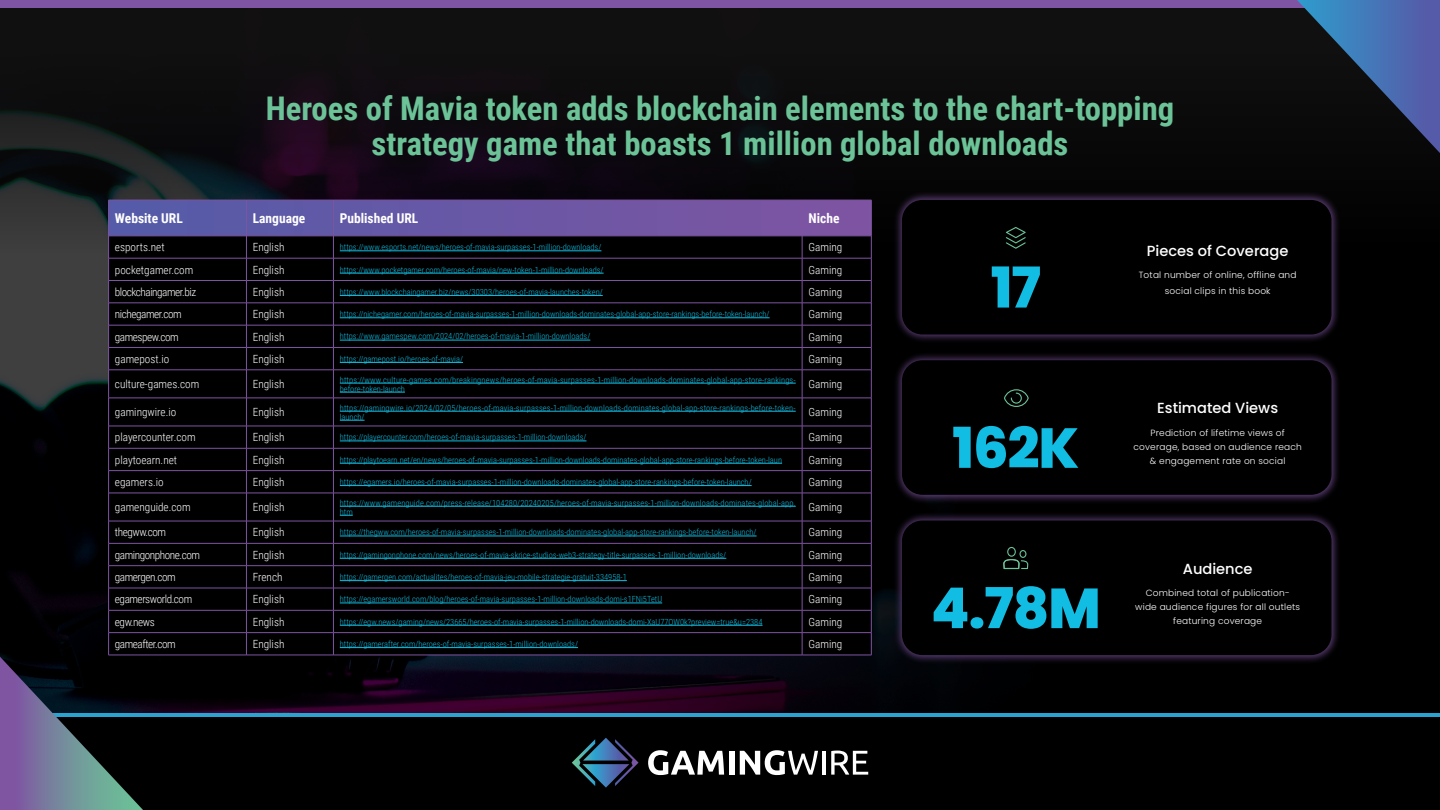
<style>
.page{position:relative;width:1440px;height:810px;background:#fff}
.page>*{position:absolute;margin:0;border:0;box-sizing:border-box;transform-origin:0 0}
.t1{font:800 56.25px "Poppins";letter-spacing:-.02em;color:#12bde3}
.t2{font:700 32.62px/35.1px "Roboto Condensed";color:#6bc397;text-align:center}
.t3{font:500 14.62px "Poppins";color:#fff}
.t4{font:700 13.5px "Roboto Condensed";color:#fff}
.t5{font:300 11.25px "Roboto Condensed";color:#fff}
.t6{font:300 11.25px "Roboto Condensed";letter-spacing:-.04em;color:#fff}
.t7{font:300 9px/13.8px "Poppins";letter-spacing:.02em;color:#fff;text-align:center}
.t8{font:300 8.4px "Roboto Condensed";color:#12bde2}
.t9{font:300 8.4px "Roboto Condensed";letter-spacing:.02em;color:#12bde2}
</style>
<div class="page">
<div style="left:0;top:0;width:1440px;height:713px;background:#000"></div>
<div style="left:0;top:0;width:1440px;height:260px;background:#121111"></div>
<div style="left:0;top:0;width:1440px;height:7px;background:#7f54a2"></div>
<div style="left:0;top:713px;width:1440px;height:8px;background:#2aa3d1"></div>
<div style="left:0;top:717px;width:1440px;height:93px;background:#000"></div>
<svg style="left:1297px;top:0;width:143px;height:153px"></svg>
<svg style="left:0;top:200px;width:872px;height:610px"></svg>
<hr style="left:340px;top:536px;width:417px;height:1px;background:#12bde2">
<hr style="left:340px;top:558px;width:386px;height:1px;background:#12bde2">
<hr style="left:340px;top:580px;width:287px;height:1px;background:#12bde2">
<hr style="left:340px;top:603px;width:322px;height:1px;background:#12bde2">
<hr style="left:340px;top:625px;width:423px;height:1px;background:#12bde2">
<hr style="left:340px;top:647px;width:238px;height:1px;background:#12bde2">
<div style="left:893px;top:191px;width:448px;height:152px;background:#7f54a2;opacity:.75"></div>
<div style="left:902px;top:200px;width:430px;height:135px;background:#000;border-radius:21px"></div>
<svg style="left:1006px;top:227px;width:20px;height:22px"></svg>
<div style="left:893px;top:351px;width:448px;height:153px;background:#7f54a2;opacity:.75"></div>
<div style="left:902px;top:360px;width:430px;height:135px;background:#000;border-radius:21px"></div>
<svg style="left:1004px;top:389px;width:25px;height:18px"></svg>
<div style="left:893px;top:511px;width:448px;height:153px;background:#7f54a2;opacity:.75"></div>
<div style="left:902px;top:520px;width:430px;height:135px;background:#000;border-radius:21px"></div>
<svg style="left:1003px;top:547px;width:25px;height:22px"></svg>
<h2 class="t2" style="left:266px;top:90px;width:910px">Heroes of Mavia token adds blockchain elements to the chart-topping strategy game that boasts 1 million global downloads</h2>
<h3 class="t4" style="left:115px;top:209px;width:69px">Website URL</h3>
<h3 class="t4" style="left:253px;top:209px;width:54px">Language</h3>
<h3 class="t4" style="left:340px;top:209px;width:80px">Published URL</h3>
<h3 class="t4" style="left:809px;top:209px;width:32px">Niche</h3>
<h3 class="t5" style="left:115px;top:239px;width:51px">esports.net</h3>
<h3 class="t5" style="left:253px;top:239px;width:33px">English</h3>
<p class="t8" style="left:340px;top:241px;width:263px">https://www.esports.net/news/heroes-of-mavia-surpasses-1-million-downloads/</p>
<h3 class="t5" style="left:115px;top:262px;width:80px">pocketgamer.com</h3>
<h3 class="t5" style="left:253px;top:262px;width:33px">English</h3>
<p class="t8" style="left:340px;top:264px;width:265px">https://www.pocketgamer.com/heroes-of-mavia/new-token-1-million-downloads/</p>
<h3 class="t6" style="left:115px;top:284px;width:83px">blockchaingamer.biz</h3>
<h3 class="t5" style="left:253px;top:284px;width:33px">English</h3>
<p class="t8" style="left:340px;top:286px;width:264px">https://www.blockchaingamer.biz/news/30303/heroes-of-mavia-launches-token/</p>
<h3 class="t5" style="left:809px;top:239px;width:35px">Gaming</h3>
<h3 class="t5" style="left:809px;top:262px;width:35px">Gaming</h3>
<h3 class="t5" style="left:809px;top:284px;width:35px">Gaming</h3>
<h1 class="t1" style="left:991px;top:255px;width:52px">17</h1>
<h3 class="t3" style="left:1147px;top:242px;width:143px">Pieces of Coverage</h3>
<p class="t7" style="left:1139px;top:267px;width:159px;line-height:16px">Total number of online, offline and social clips in this book</p>
<h3 class="t6" style="left:115px;top:306px;width:68px">nichegamer.com</h3>
<h3 class="t5" style="left:253px;top:306px;width:33px">English</h3>
<p class="t8" style="left:340px;top:308px;width:431px">https://nichegamer.com/heroes-of-mavia-surpasses-1-million-downloads-dominates-global-app-store-rankings-before-token-launch/</p>
<h3 class="t5" style="left:809px;top:306px;width:35px">Gaming</h3>
<h3 class="t6" style="left:115px;top:329px;width:65px">gamespew.com</h3>
<h3 class="t5" style="left:253px;top:329px;width:33px">English</h3>
<p class="t8" style="left:340px;top:331px;width:252px">https://www.gamespew.com/2024/02/heroes-of-mavia-1-million-downloads/</p>
<h3 class="t5" style="left:809px;top:329px;width:35px">Gaming</h3>
<h3 class="t5" style="left:115px;top:351px;width:56px">gamepost i o.</h3>
<h3 class="t5" style="left:253px;top:351px;width:33px">English</h3>
<p class="t8" style="left:340px;top:353px;width:125px">https://gamepost i o. /heroes-of-mavia/</p>
<h3 class="t5" style="left:809px;top:351px;width:35px">Gaming</h3>
<h3 class="t5" style="left:115px;top:376px;width:86px">culture-games.com</h3>
<h3 class="t5" style="left:253px;top:376px;width:33px">English</h3>
<p class="t9" style="left:340px;top:374px;width:457px">https://www.culture-games.com/breakingnews/heroes-of-mavia-surpasses-1-million-downloads-dominates-global-app-store-rankings-</p>
<p class="t8" style="left:340px;top:383px;width:67px">before-token-launch</p>
<h3 class="t5" style="left:809px;top:376px;width:35px">Gaming</h3>
<h3 class="t5" style="left:115px;top:404px;width:63px">gamingwire i o.</h3>
<h3 class="t5" style="left:253px;top:404px;width:33px">English</h3>
<p class="t8" style="left:340px;top:402px;width:457px">https://gamingwire i o. /2024/02/05/heroes-of-mavia-surpasses-1-million-downloads-dominates-global-app-store-rankings-before-token-</p>
<p class="t8" style="left:340px;top:411px;width:26px">launch/</p>
<h3 class="t5" style="left:809px;top:404px;width:35px">Gaming</h3>
<h3 class="t5" style="left:115px;top:429px;width:82px">playercounter.com</h3>
<h3 class="t5" style="left:253px;top:429px;width:33px">English</h3>
<p class="t8" style="left:340px;top:431px;width:248px">https://playercounter.com/heroes-of-mavia-surpasses-1-million-downloads/</p>
<h3 class="t5" style="left:809px;top:429px;width:35px">Gaming</h3>
<h3 class="t5" style="left:115px;top:452px;width:64px">playtoearn.net</h3>
<h3 class="t5" style="left:253px;top:452px;width:33px">English</h3>
<p class="t8" style="left:340px;top:454px;width:444px">https://playtoearn.net/en/news/heroes-of-mavia-surpasses-1-million-downloads-dominates-global-app-store-rankings-before-token-laun</p>
<h3 class="t5" style="left:809px;top:452px;width:35px">Gaming</h3>
<h1 class="t1" style="left:952px;top:416px;width:128px">162K</h1>
<h3 class="t3" style="left:1157px;top:400px;width:122px">Estimated Views</h3>
<p class="t7" style="left:1134px;top:426px;width:170px">Prediction of lifetime views of coverage, based on audience reach &amp; engagement rate on social</p>
<h3 class="t5" style="left:115px;top:474px;width:50px">egamers i o.</h3>
<h3 class="t5" style="left:253px;top:474px;width:33px">English</h3>
<p class="t8" style="left:340px;top:476px;width:413px">https://egamers i o. /heroes-of-mavia-surpasses-1-million-downloads-dominates-global-app-store-rankings-before-token-launch/</p>
<h3 class="t5" style="left:809px;top:474px;width:35px">Gaming</h3>
<p class="t8" style="left:340px;top:497px;width:457px">https://www.gamenguide.com/press-release/104280/20240205/heroes-of-mavia-surpasses-1-million-downloads-dominates-global-app.</p>
<h3 class="t5" style="left:115px;top:499px;width:77px">gamenguide.com</h3>
<h3 class="t5" style="left:809px;top:499px;width:35px">Gaming</h3>
<h3 class="t5" style="left:253px;top:499px;width:33px">English</h3>
<p class="t8" style="left:340px;top:506px;width:14px">htm</p>
<h3 class="t6" style="left:115px;top:525px;width:53px">thegww.com</h3>
<h3 class="t5" style="left:253px;top:525px;width:33px">English</h3>
<p class="t8" style="left:340px;top:526px;width:418px">https://thegww.com/heroes-of-mavia-surpasses-1-million-downloads-dominates-global-app-store-rankings-before-token-launch/</p>
<h3 class="t5" style="left:809px;top:525px;width:35px">Gaming</h3>
<h3 class="t6" style="left:115px;top:547px;width:87px">gamingonphone.com</h3>
<h3 class="t5" style="left:253px;top:547px;width:33px">English</h3>
<p class="t8" style="left:340px;top:549px;width:388px">https://gamingonphone.com/news/heroes-of-mavia-skrice-studios-web3-strategy-title-surpasses-1-million-downloads/</p>
<h3 class="t5" style="left:809px;top:547px;width:35px">Gaming</h3>
<h3 class="t6" style="left:115px;top:569px;width:62px">gamergen.com</h3>
<h3 class="t5" style="left:253px;top:569px;width:31px">French</h3>
<p class="t8" style="left:340px;top:571px;width:289px">https://gamergen.com/actualites/heroes-of-mavia-jeu-mobile-strategie-gratuit-334958-1</p>
<h3 class="t5" style="left:809px;top:569px;width:35px">Gaming</h3>
<h3 class="t6" style="left:115px;top:591px;width:79px">egamersworld.com</h3>
<h3 class="t5" style="left:253px;top:591px;width:33px">English</h3>
<p class="t8" style="left:340px;top:593px;width:324px">https://egamersworld.com/blog/heroes-of-mavia-surpasses-1-million-downloads-domi 1s- FNi5TetU</p>
<h3 class="t5" style="left:809px;top:591px;width:35px">Gaming</h3>
<h3 class="t5" style="left:115px;top:614px;width:41px">egw.news</h3>
<h3 class="t5" style="left:253px;top:614px;width:33px">English</h3>
<p class="t8" style="left:340px;top:616px;width:424px">https://egw.news/gaming/news/23665/heroes-of-mavia-surpasses-1-million-downloads-domi-XaU77OW ?k0 preview=true =u&amp; 2384</p>
<h3 class="t5" style="left:809px;top:614px;width:35px">Gaming</h3>
<h1 class="t1" style="left:931px;top:576px;width:172px">4.78M</h1>
<h3 class="t3" style="left:1183px;top:560px;width:71px">Audience</h3>
<p class="t7" style="left:1135px;top:600px;width:166px">wide audience figures for all outlets</p>
<p class="t7" style="left:1146px;top:586px;width:146px">Combined total of publication-</p>
<p class="t7" style="left:1173px;top:614px;width:90px">featuring coverage</p>
<h3 class="t6" style="left:115px;top:636px;width:62px">gameafter.com</h3>
<h3 class="t5" style="left:253px;top:636px;width:33px">English</h3>
<p class="t8" style="left:340px;top:638px;width:240px">https://gamerafter.com/heroes-of-mavia-surpasses-1-million-downloads/</p>
<h3 class="t5" style="left:809px;top:636px;width:35px">Gaming</h3>
</div>
